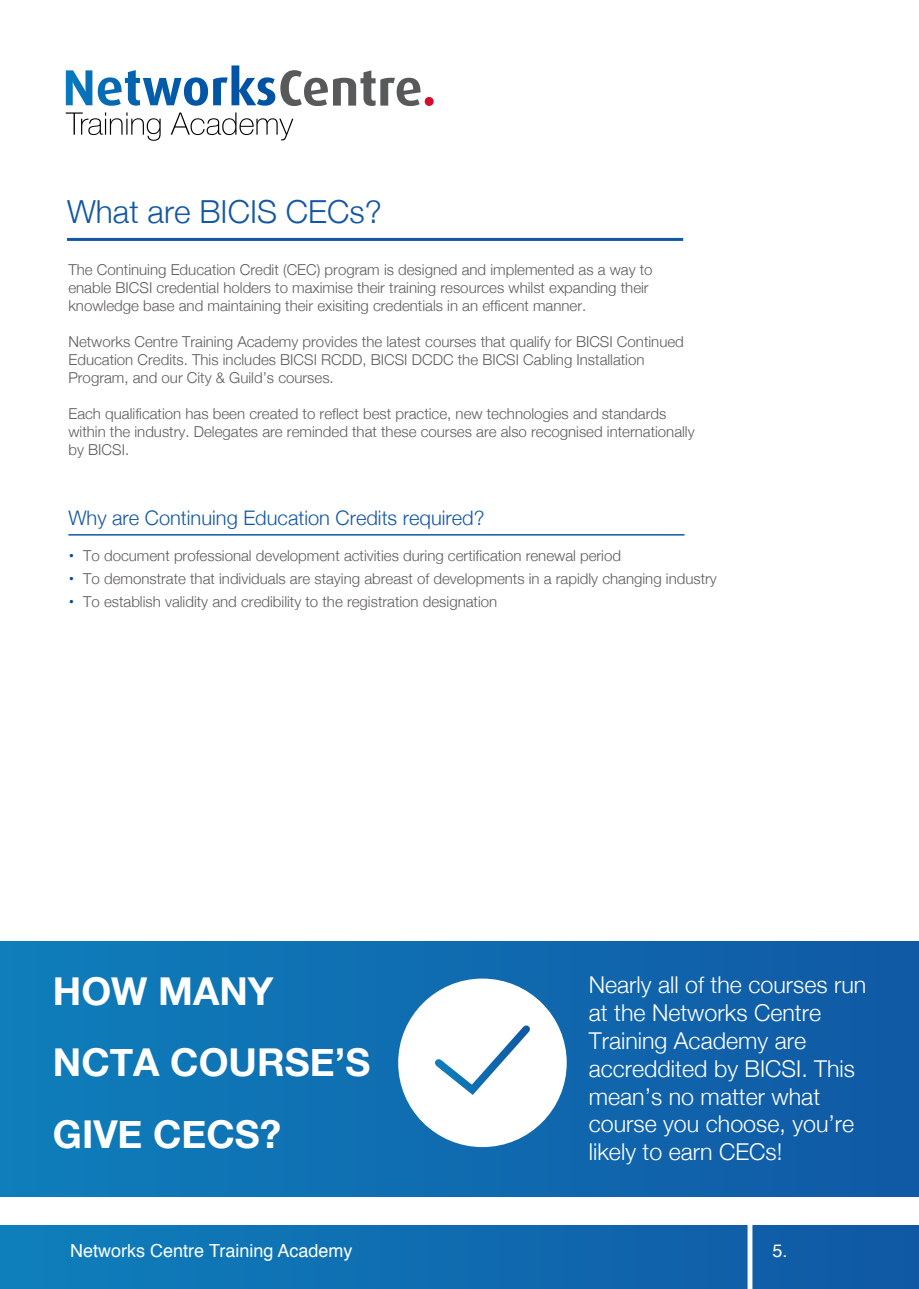
<style>
.page{position:relative;width:919px;height:1289px;background:#fff}
.page>*{position:absolute;margin:0;border:0;box-sizing:border-box;transform-origin:0 0}
.t1{font:700 38.4px/71.2px "Helvetica Neue";color:#fff}
.t2{font:300 31.8px "Helvetica Neue";color:#1257a4}
.t3{font:300 23.25px/27.9px "Helvetica Neue";color:#fff}
.t4{font:300 20.1px "Helvetica Neue";color:#1257a4}
.t5{font:18px "Helvetica";color:#fff}
.t6{font:300 15px/18px "Helvetica Neue";color:#5e5b5c}
.s1{font-weight:400;color:#004a99}
</style>
<div class="page">
<div style="left:0;top:1225px;width:918px;height:63px;background:linear-gradient(to right,#0f7fbb,#1158a4)"></div>
<div style="left:747px;top:1209px;width:5px;height:79px;background:#fff"></div>
<svg style="left:66px;top:70px;width:26px;height:35px"></svg>
<svg style="left:98px;top:65px;width:335px;height:41px"></svg>
<svg style="left:66px;top:112px;width:95px;height:29px"></svg>
<svg style="left:171px;top:112px;width:122px;height:28px"></svg>
<hr style="left:67px;top:238px;width:616px;height:3px;background:#1257a4">
<div style="left:0;top:941px;width:918px;height:255px;background:linear-gradient(to right,#0f7ebb,#1159a4)"></div>
<div style="left:398px;top:978px;width:168px;height:169px;background:#fff;border-radius:50%"></div>
<svg style="left:435px;top:1025px;width:95px;height:70px"></svg>
<hr style="left:68px;top:534px;width:616px;height:1px;background:#1257a4">
<h2 class="t2" style="left:67px;top:186px;width:316px">What are BICIS CECs?</h2>
<p class="t6" style="left:68px;top:259px;width:585px">The Continuing Education Credit (CEC) program is designed and implemented as a way to enable BICSI credential holders to maximise their training resources whilst expanding their knowledge base and maintaining their exisiting credentials in an efficent manner.</p>
<p class="t6" style="left:68px;top:331px;width:617px">Networks Centre Training Academy provides the latest courses that qualify for BICSI Continued<br>Education Credits. This includes BICSI RCDD, BICSI DCDC the BICSI Cabling Installation<br>Program, and our City &amp; Guild’s courses.</p>
<p class="t6" style="left:68px;top:404px;width:627px">Each qualification has been created to reflect best practice, new technologies and standards within the industry. Delegates are reminded that these courses are also recognised internationally by BICSI.</p>
<h3 class="t4" style="left:68px;top:501px;width:417px">Why are Continuing Education Credits required?</h3>
<p class="t6" style="left:69px;top:545px;width:554px"><span class="s1">•</span> To document professional development activities during certification renewal period</p>
<p class="t6" style="left:69px;top:568px;width:649px"><span class="s1">•</span> To demonstrate that individuals are staying abreast of developments in a rapidly changing industry</p>
<p class="t6" style="left:69px;top:592px;width:430px"><span class="s1">•</span> To establish validity and credibility to the registration designation</p>
<h1 class="t1" style="left:53px;top:956px;width:319px">HOW MANY<br>NCTA COURSE’S<br>GIVE CECS?</h1>
<h3 class="t3" style="left:588px;top:969px;width:279px">Nearly all of the courses run at the Networks Centre<br>Training Academy are accreddited by BICSI. This mean’s no matter what course you choose, you’re likely to earn CECs!</h3>
<p class="t5" style="left:70px;top:1236px;width:284px">Networks Centre Training Academy</p>
<p class="t5" style="left:772px;top:1236px;width:17px">5.</p>
</div>
